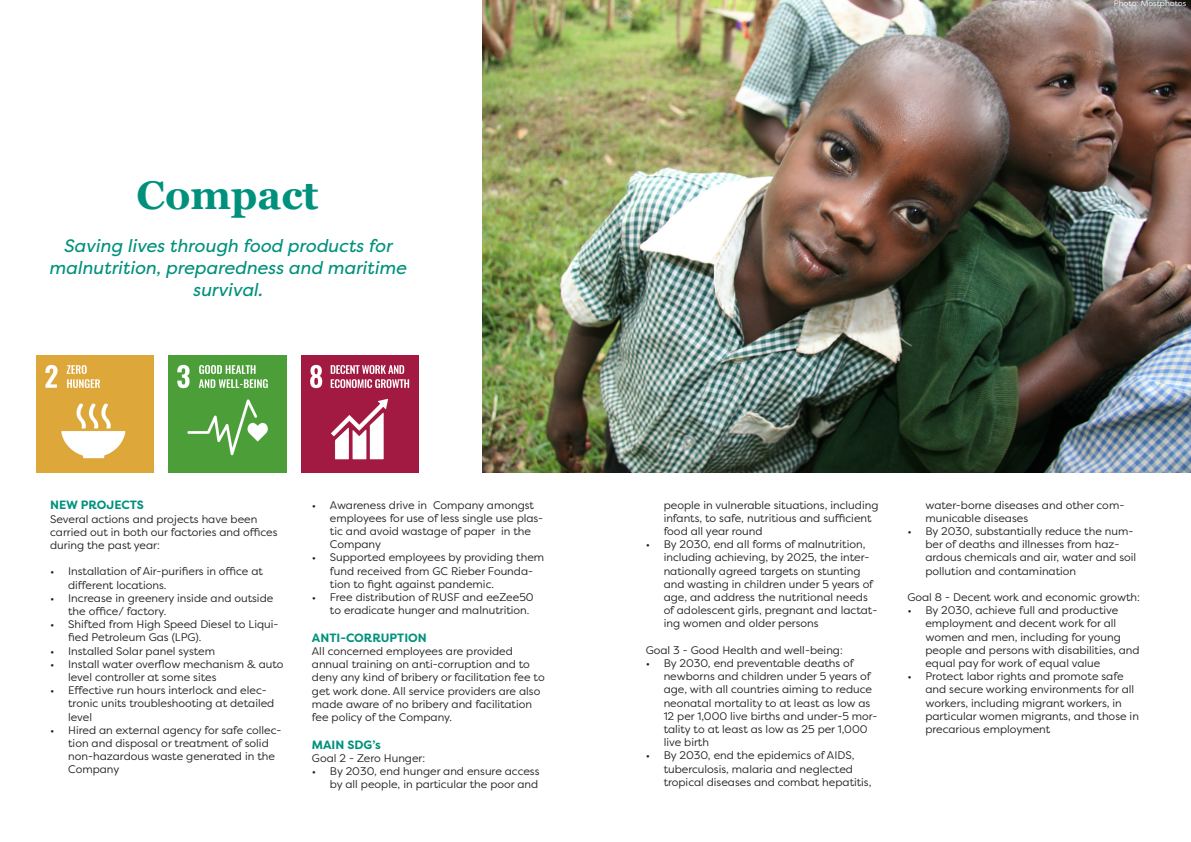
<style>
.page{position:relative;width:1191px;height:842px;background:#fff}
.page>*{position:absolute;margin:0;border:0;box-sizing:border-box;transform-origin:0 0}
.t1{font:700 40px "Georgia";color:#00917d}
.t2{font:italic 18px "Filson Pro";color:#00917d}
.t3{font:700 12px "Filson Pro";color:#00917d}
.t4{font:11px/13.2px "Filson Pro";color:#231f20}
.t5{font:8px "Filson Pro";color:#fff}
</style>
<div class="page">
<img style="left:36px;top:355px;width:117px;height:117px">
<img style="left:169px;top:355px;width:117px;height:117px">
<img style="left:302px;top:355px;width:117px;height:117px">
<img style="left:483px;top:0;width:708px;height:472px">
<p class="t1" style="left:136px;top:170px;width:183px">Compact</p>
<p class="t2" style="left:63px;top:234px;width:330px">Saving lives through food products for</p>
<p class="t2" style="left:49px;top:256px;width:359px">malnutrition, preparedness and maritime</p>
<p class="t2" style="left:192px;top:277px;width:72px">survival.</p>
<p class="t3" style="left:50px;top:498px;width:95px">NEW PROJECTS</p>
<p class="t4" style="left:50px;top:512px;width:229px">Several actions and projects have been carried out in both our factories and offices during the past year:</p>
<p class="t4" style="left:68px;top:565px;width:196px;text-indent:-18px">• Installation of Air-purifiers in office at different locations.</p>
<p class="t4" style="left:68px;top:591px;width:207px;text-indent:-18px">• Increase in greenery inside and outside the office/ factory.</p>
<p class="t4" style="left:68px;top:617px;width:212px;text-indent:-18px">• Shifted from High Speed Diesel to Liqui&shy;fied Petroleum Gas (LPG).</p>
<p class="t4" style="left:50px;top:644px;width:166px">• Installed Solar panel system</p>
<p class="t4" style="left:68px;top:657px;width:217px;text-indent:-18px">• Install water overflow mechanism &amp; auto level controller at some sites</p>
<p class="t4" style="left:68px;top:683px;width:208px;text-indent:-18px">• Effective run hours interlock and elec&shy;tronic units troubleshooting at detailed level</p>
<p class="t4" style="left:68px;top:723px;width:215px;text-indent:-18px">• Hired an external agency for safe collec&shy;tion and disposal or treatment of solid non-hazardous waste generated in the<br>Company</p>
<p class="t4" style="left:330px;top:498px;width:215px;text-indent:-18px">• Awareness drive in Company amongst employees for use of less single use plas&shy;tic and avoid wastage of paper in the<br>Company</p>
<p class="t4" style="left:330px;top:551px;width:216px;text-indent:-18px">• Supported employees by providing them fund received from GC Rieber Founda&shy;tion to fight against pandemic.</p>
<p class="t4" style="left:330px;top:590px;width:205px;text-indent:-18px">• Free distribution of RUSF and eeZee50 to eradicate hunger and malnutrition.</p>
<p class="t3" style="left:312px;top:630px;width:116px">ANTI-CORRUPTION</p>
<p class="t4" style="left:312px;top:644px;width:234px">All concerned employees are provided annual training on anti-corruption and to deny any kind of bribery or facilitation fee to get work done. All service providers are also made aware of no bribery and facilitation fee policy of the Company.</p>
<p class="t3" style="left:312px;top:737px;width:70px">MAIN SDG’s</p>
<p class="t4" style="left:312px;top:751px;width:115px">Goal 2 - Zero Hunger:</p>
<p class="t4" style="left:312px;top:764px;width:229px;text-align:right">• By 2030, end hunger and ensure access by all people, in particular the poor and</p>
<p class="t5" style="left:1113px;top:-2px;width:74px">Photo: Mostphotos</p>
<p class="t4" style="left:663px;top:498px;width:216px">people in vulnerable situations, including infants, to safe, nutritious and sufficient food all year round</p>
<p class="t4" style="left:663px;top:537px;width:215px;text-indent:-18px">• By 2030, end all forms of malnutrition, including achieving, by 2025, the inter&shy;nationally agreed targets on stunting and wasting in children under 5 years of age, and address the nutritional needs of adolescent girls, pregnant and lactat&shy;ing women and older persons</p>
<p class="t4" style="left:645px;top:643px;width:199px">Goal 3 - Good Health and well-being:</p>
<p class="t4" style="left:663px;top:656px;width:215px;text-indent:-18px">• By 2030, end preventable deaths of newborns and children under 5 years of age, with all countries aiming to reduce neonatal mortality to at least as low as 12 per 1,000 live births and under-5 mor&shy;tality to at least as low as 25 per 1,000 live birth</p>
<p class="t4" style="left:663px;top:749px;width:209px;text-indent:-18px">• By 2030, end the epidemics of AIDS, tuberculosis, malaria and neglected tropical diseases and combat hepatitis,</p>
<p class="t4" style="left:925px;top:498px;width:200px">water-borne diseases and other com&shy;municable diseases</p>
<p class="t4" style="left:925px;top:524px;width:212px;text-indent:-18px">• By 2030, substantially reduce the num&shy;ber of deaths and illnesses from haz&shy;ardous chemicals and air, water and soil pollution and contamination</p>
<p class="t4" style="left:907px;top:590px;width:234px">Goal 8 - Decent work and economic growth:</p>
<p class="t4" style="left:925px;top:603px;width:216px;text-indent:-18px">• By 2030, achieve full and productive employment and decent work for all women and men, including for young people and persons with disabilities, and equal pay for work of equal value</p>
<p class="t4" style="left:925px;top:669px;width:215px;text-indent:-18px">• Protect labor rights and promote safe and secure working environments for all workers, including migrant workers, in particular women migrants, and those in precarious employment</p>
</div>
